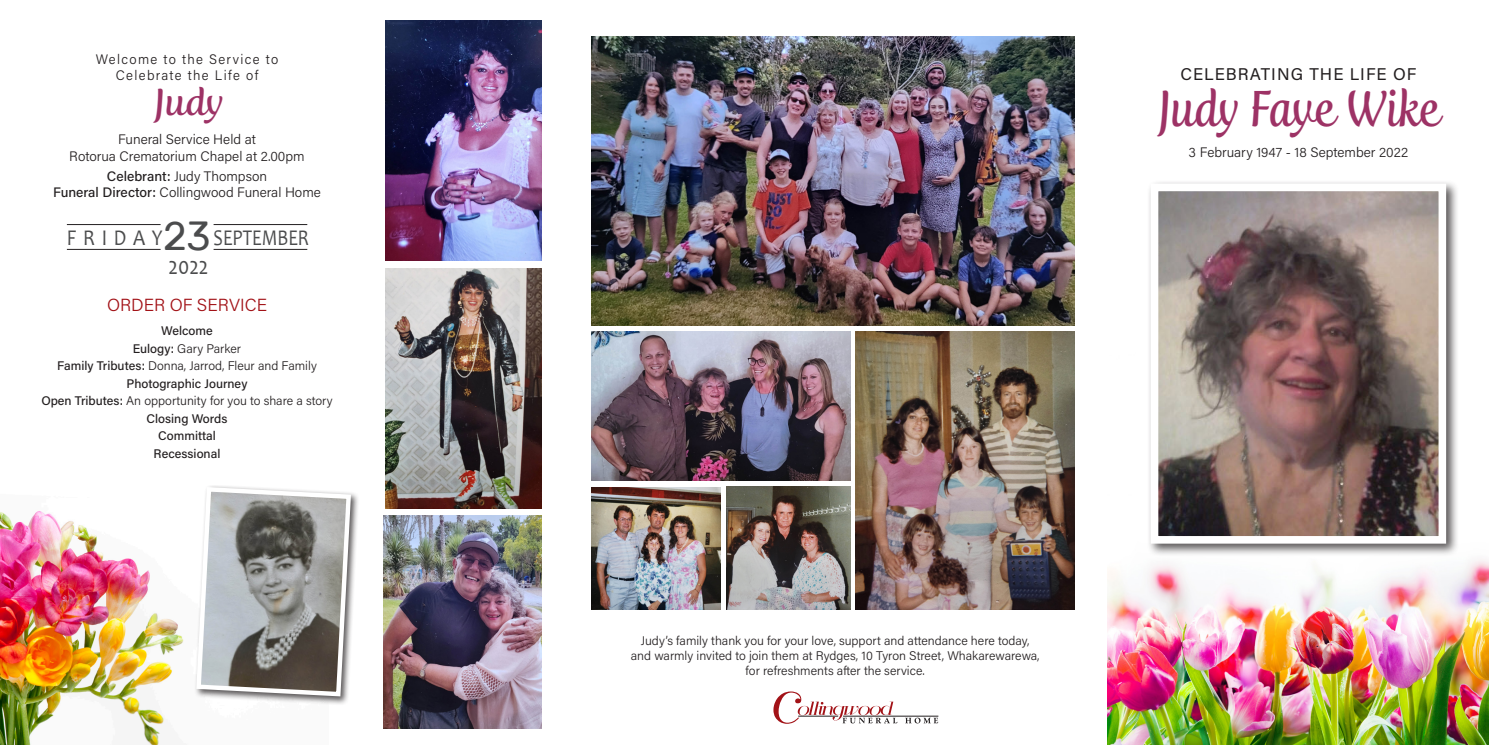
<style>
.page{position:relative;width:1489px;height:745px;background:#fff}
.page>*{position:absolute;margin:0;border:0;box-sizing:border-box;transform-origin:0 0}
.t1{font:50px "Fertigo Pro Script";color:#9d3265;scale:.87 1}
.t2{font:40.5px "Rubik";color:#4b4c4d}
.t3{font:37.25px "Fertigo Pro Script";color:#9d3265}
.t4{font:25.38px "Candara";color:#4b4c4d;scale:.81 1}
.t5{font:22.5px "Candara";color:#4b4c4d;scale:.82 1}
.t6{font:22.5px "Candara";color:#4b4c4d;scale:.87 1}
.t7{font:300 17.5px "Acumin Pro";color:#a21217}
.t8{font:17px "Acumin Pro";letter-spacing:.06em;color:#231f20}
.t9{font:300 13.75px/16.5px "Acumin Pro";color:#231f20;text-align:center}
.t10{font:300 13.75px/16.2px "Acumin Pro";letter-spacing:.1em;color:#231f20;text-align:center}
.t11{font:300 12.5px/15px "Acumin Pro";color:#231f20;text-align:center}
.t12{font:500 12.5px "Acumin Pro";color:#231f20}
.s1{font-weight:500}
</style>
<div class="page">
<img style="left:0;top:511px;width:184px;height:233px">
<svg style="left:773px;top:691px;width:124px;height:32px"></svg>
<svg style="left:905px;top:717px;width:33px;height:6px"></svg>
<hr style="left:843px;top:715px;width:95px;height:1px;background:#231f20">
<hr style="left:798px;top:715px;width:40px;height:1px;background:#231f20">
<hr style="left:213px;top:224px;width:94px;height:1px;background:#231f20">
<hr style="left:67px;top:224px;width:94px;height:1px;background:#231f20">
<hr style="left:213px;top:249px;width:94px;height:1px;background:#231f20">
<hr style="left:67px;top:249px;width:94px;height:1px;background:#231f20">
<img style="left:1107px;top:559px;width:381px;height:185px">
<img style="left:855px;top:331px;width:218px;height:277px">
<img style="left:591px;top:487px;width:129px;height:121px">
<img style="left:726px;top:486px;width:124px;height:122px">
<img style="left:591px;top:332px;width:259px;height:148px">
<img style="left:383px;top:515px;width:158px;height:213px">
<img style="left:591px;top:36px;width:482px;height:289px">
<img style="left:385px;top:268px;width:156px;height:240px">
<div style="left:194px;top:484px;width:165px;height:221px;background:#231f20;opacity:.75"></div>
<svg style="left:194px;top:484px;width:159px;height:214px"></svg>
<div style="left:1146px;top:179px;width:312px;height:377px;background:#231f20;opacity:.75"></div>
<img style="left:1159px;top:192px;width:277px;height:342px">
<div style="left:1150px;top:183px;width:295px;height:360px;border:8px solid #fff"></div>
<img style="left:385px;top:20px;width:156px;height:240px">
<p class="t10" style="left:96px;top:50px;width:184px">Welcome to the Service to<br>Celebrate the Life of</p>
<p class="t3" style="left:154px;top:80px;width:73px">Judy</p>
<p class="t9" style="left:69px;top:130px;width:237px">Funeral Service Held at<br>Rotorua Crematorium Chapel at 2.00pm</p>
<p class="t9" style="left:53px;top:167px;width:269px"><span class="s1">Celebrant:</span> Judy Thompson<br><span class="s1">Funeral Director:</span> Collingwood Funeral Home</p>
<p class="t6" style="left:67px;top:223px;width:111px">FRIDAY</p>
<p class="t2" style="left:163px;top:214px;width:49px">23</p>
<p class="t5" style="left:213px;top:223px;width:118px">SEPTEMBER</p>
<p class="t4" style="left:169px;top:250px;width:50px">2022</p>
<p class="t7" style="left:107px;top:292px;width:161px">ORDER OF SERVICE</p>
<p class="t12" style="left:161px;top:322px;width:53px">Welcome</p>
<p class="t11" style="left:133px;top:340px;width:110px"><span class="s1">Eulogy:</span> Gary Parker</p>
<p class="t11" style="left:57px;top:357px;width:261px"><span class="s1">Family Tributes:</span> Donna, Jarrod, Fleur and Family</p>
<p class="t12" style="left:127px;top:374px;width:122px">Photographic Journey</p>
<p class="t11" style="left:41px;top:392px;width:293px"><span class="s1">Open Tributes:</span> An opportunity for you to share a story</p>
<p class="t12" style="left:146px;top:409px;width:82px">Closing Words</p>
<p class="t12" style="left:158px;top:427px;width:59px">Committal</p>
<p class="t12" style="left:154px;top:444px;width:68px">Recessional</p>
<p class="t8" style="left:1180px;top:62px;width:237px">CELEBRATING THE LIFE OF</p>
<p class="t1" style="left:1157px;top:79px;width:325px">Judy Faye Wike</p>
<p class="t9" style="left:1188px;top:143px;width:221px">3 February 1947 - 18 September 2022</p>
<p class="t11" style="left:630px;top:631px;width:410px">Judy’s family thank you for your love, support and attendance here today, and warmly invited to join them at Rydges, 10 Tyron Street, Whakarewarewa, for refreshments after the service.</p>
</div>
